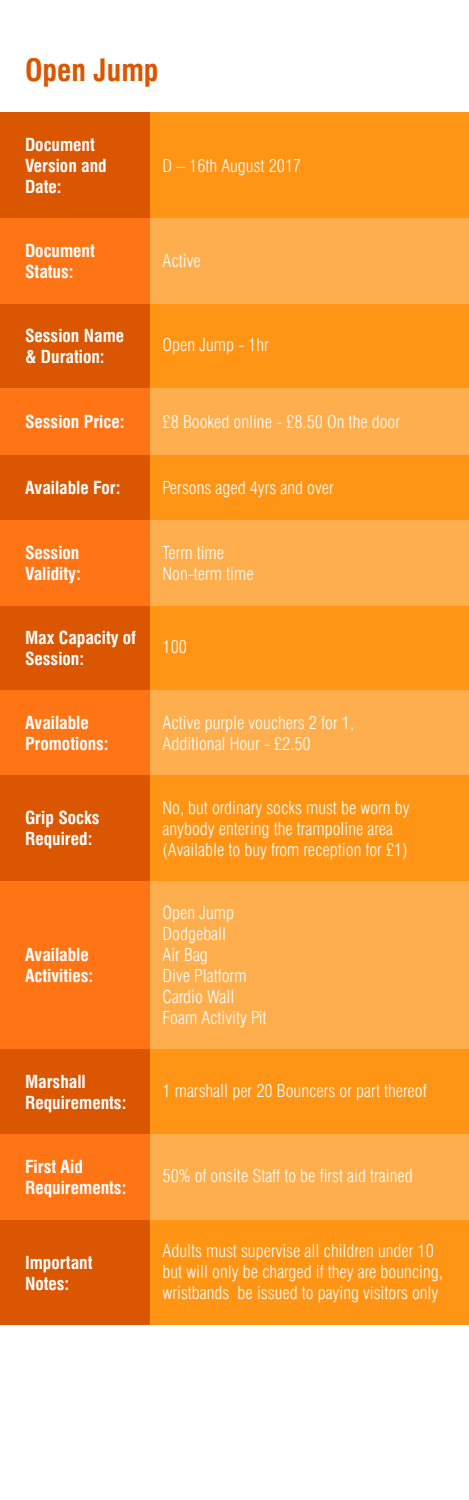
<style>
.page{position:relative;width:469px;height:1500px;background:#fff}
.page>*{position:absolute;margin:0;border:0;box-sizing:border-box;transform-origin:0 0}
.t1{font:700 condensed 30px "Swiss 721 BT";color:#db5600}
.t2{font:300 condensed 17.5px/21px "Swiss 721 BT";color:#fff}
.t3{font:700 condensed 17.5px/21px "Swiss 721 BT";color:#fff}
</style>
<div class="page">
<div style="left:0;top:303px;width:150px;height:85px;background:#db5600"></div>
<div style="left:0;top:605px;width:150px;height:85px;background:#db5600"></div>
<div style="left:0;top:1049px;width:150px;height:85px;background:#db5600"></div>
<div style="left:0;top:1219px;width:150px;height:105px;background:#db5600"></div>
<div style="left:150px;top:303px;width:319px;height:85px;background:#ff9415"></div>
<div style="left:150px;top:605px;width:319px;height:85px;background:#ff9415"></div>
<div style="left:150px;top:1049px;width:319px;height:85px;background:#ff9415"></div>
<div style="left:150px;top:1219px;width:319px;height:105px;background:#ff9415"></div>
<div style="left:0;top:112px;width:150px;height:106px;background:#db5600"></div>
<div style="left:0;top:454px;width:150px;height:66px;background:#db5600"></div>
<div style="left:0;top:218px;width:150px;height:85px;background:#ff7415"></div>
<div style="left:0;top:388px;width:150px;height:66px;background:#ff7415"></div>
<div style="left:0;top:520px;width:150px;height:85px;background:#ff7415"></div>
<div style="left:0;top:881px;width:150px;height:168px;background:#ff7415"></div>
<div style="left:0;top:690px;width:150px;height:85px;background:#ff7415"></div>
<div style="left:0;top:1134px;width:150px;height:85px;background:#ff7415"></div>
<div style="left:150px;top:112px;width:319px;height:106px;background:#ff9415"></div>
<div style="left:150px;top:454px;width:319px;height:66px;background:#ff9415"></div>
<div style="left:150px;top:218px;width:319px;height:85px;background:#ffae4d"></div>
<div style="left:150px;top:388px;width:319px;height:66px;background:#ffae4d"></div>
<div style="left:150px;top:520px;width:319px;height:85px;background:#ffae4d"></div>
<div style="left:150px;top:881px;width:319px;height:168px;background:#ffae4d"></div>
<div style="left:150px;top:690px;width:319px;height:85px;background:#ffae4d"></div>
<div style="left:150px;top:1134px;width:319px;height:85px;background:#ffae4d"></div>
<div style="left:0;top:775px;width:150px;height:106px;background:#db5600"></div>
<div style="left:150px;top:775px;width:319px;height:106px;background:#ff9415"></div>
<h1 class="t1" style="left:25px;top:52px;width:135px">Open Jump</h1>
<p class="t3" style="left:25px;top:134px;width:83px">Document<br>Version and<br>Date:</p>
<p class="t3" style="left:25px;top:240px;width:71px">Document<br>Status:</p>
<p class="t3" style="left:25px;top:325px;width:101px">Session Name &amp; Duration:</p>
<p class="t3" style="left:25px;top:411px;width:101px">Session Price:</p>
<p class="t3" style="left:25px;top:477px;width:97px">Available For:</p>
<p class="t3" style="left:25px;top:542px;width:57px">Session<br>Validity:</p>
<p class="t3" style="left:25px;top:627px;width:113px">Max Capacity of<br>Session:</p>
<p class="t3" style="left:25px;top:712px;width:85px">Available<br>Promotions:</p>
<p class="t2" style="left:162px;top:155px;width:140px">D – 16th August 2017</p>
<p class="t2" style="left:162px;top:250px;width:40px">Active</p>
<p class="t2" style="left:162px;top:335px;width:108px">Open Jump - 1hr</p>
<p class="t2" style="left:162px;top:411px;width:239px">£8 Booked online - £8.50 On the door</p>
<p class="t2" style="left:162px;top:477px;width:173px">Persons aged 4yrs and over</p>
<p class="t2" style="left:162px;top:542px;width:93px">Term time<br>Non-term time</p>
<p class="t2" style="left:162px;top:637px;width:26px">100</p>
<p class="t2" style="left:162px;top:712px;width:193px">Active purple vouchers 2 for 1,<br>Additional Hour - £2.50</p>
<p class="t3" style="left:25px;top:808px;width:76px">Grip Socks<br>Required:</p>
<p class="t2" style="left:162px;top:797px;width:248px">No, but ordinary socks must be worn by anybody entering the trampoline area (Available to buy from reception for £1)</p>
<p class="t3" style="left:25px;top:945px;width:70px">Available<br>Activities:</p>
<p class="t3" style="left:25px;top:1071px;width:103px">Marshall<br>Requirements:</p>
<p class="t3" style="left:25px;top:1156px;width:103px">First Aid<br>Requirements:</p>
<p class="t3" style="left:25px;top:1252px;width:69px">Important<br>Notes:</p>
<p class="t2" style="left:162px;top:902px;width:106px">Open Jump<br>Dodgeball<br>Air Bag<br>Dive Platform<br>Cardio Wall<br>Foam Activity Pit</p>
<p class="t2" style="left:162px;top:1080px;width:266px">1 marshall per 20 Bouncers or part thereof</p>
<p class="t2" style="left:162px;top:1165px;width:251px">50% of onsite Staff to be first aid trained</p>
<p class="t2" style="left:162px;top:1241px;width:282px">Adults must supervise all children under 10 but will only be charged if they are bouncing, wristbands be issued to paying visitors only</p>
</div>
